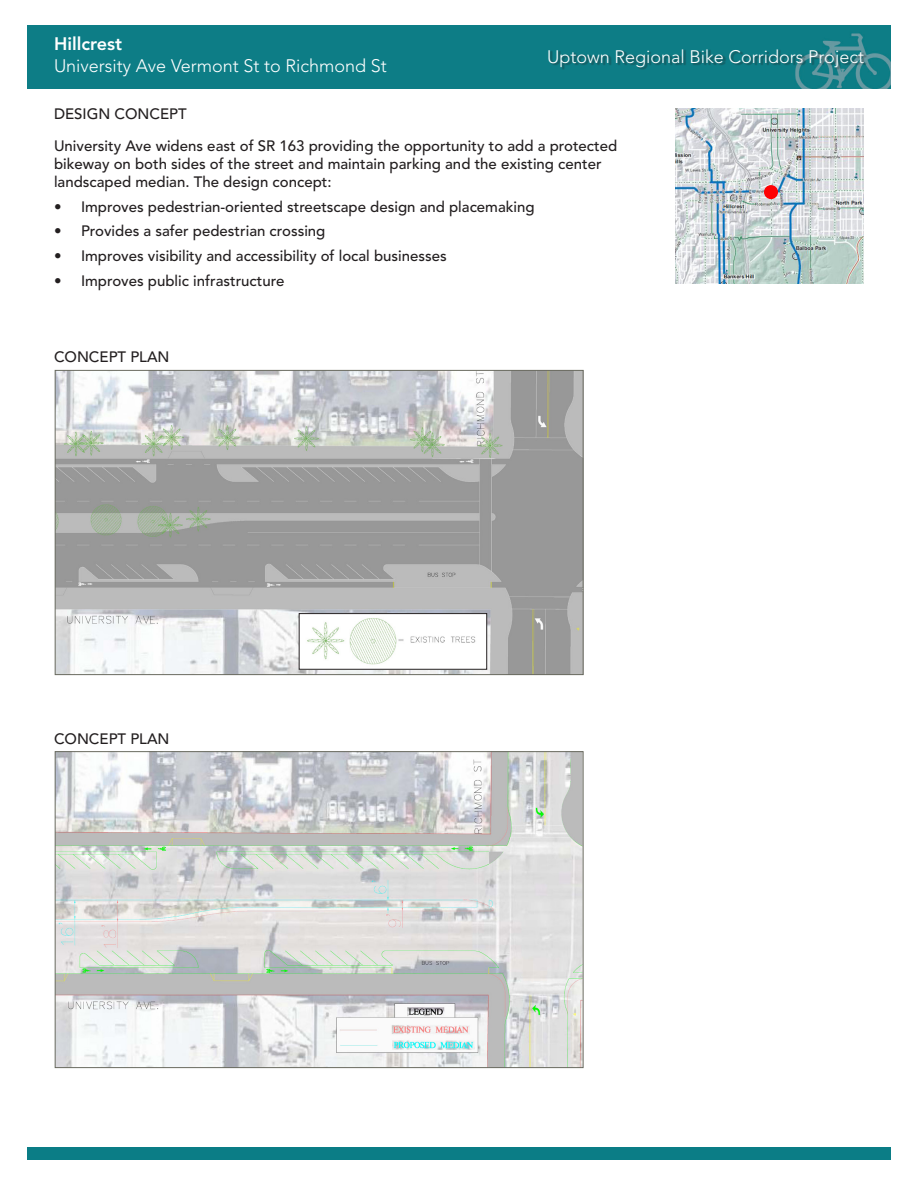
<style>
.page{position:relative;width:918px;height:1188px;background:#fff}
.page>*{position:absolute;margin:0;border:0;box-sizing:border-box;transform-origin:0 0}
.t1{font:300 18px "Avenir LT Std";color:#fff}
.t2{font:800 18px "Avenir LT Std";color:#fff}
.t3{font:500 15px/31.5px "Avenir LT Std";color:#231f20}
</style>
<div class="page">
<div style="left:27px;top:26px;width:864px;height:62px;background:#0d7d86"></div>
<div style="left:27px;top:1147px;width:864px;height:13px;background:#0b7d86"></div>
<div style="left:549px;top:50px;width:318px;height:20px;background:#231f20;opacity:.29"></div>
<img style="left:675px;top:108px;width:189px;height:176px">
<img style="left:57px;top:372px;width:524px;height:301px">
<div style="left:55px;top:370px;width:528px;height:305px;border:1px solid #6a6b60"></div>
<img style="left:301px;top:615px;width:184px;height:52px">
<div style="left:299px;top:613px;width:188px;height:56px;border:1px solid #231f20"></div>
<img style="left:57px;top:754px;width:524px;height:312px">
<div style="left:55px;top:752px;width:528px;height:316px;border:1px solid #6a6b60"></div>
<div style="left:764px;top:185px;width:14px;height:14px;background:#fe0103;border-radius:50%"></div>
<p class="t2" style="left:54px;top:33px;width:70px">Hillcrest</p>
<p class="t1" style="left:54px;top:55px;width:334px">University Ave Vermont St to Richmond St</p>
<p class="t3" style="left:54px;top:99px;width:565px">DESIGN CONCEPT<br>University Ave widens east of SR 163 providing the opportunity to add a protected</p>
<p class="t3" style="left:54px;top:155px;width:549px;line-height:18px">bikeway on both sides of the street and maintain parking and the existing center landscaped median. The design concept:</p>
<p class="t3" style="left:54px;top:191px;width:482px">• Improves pedestrian-oriented streetscape design and placemaking</p>
<p class="t3" style="left:54px;top:216px;width:273px">• Provides a safer pedestrian crossing</p>
<p class="t3" style="left:54px;top:241px;width:394px">• Improves visibility and accessibility of local businesses</p>
<p class="t3" style="left:54px;top:265px;width:232px">• Improves public infrastructure</p>
<p class="t1" style="left:547px;top:46px;width:318px">Uptown Regional Bike Corridors Project</p>
<p class="t3" style="left:54px;top:342px;width:117px">CONCEPT PLAN</p>
<p class="t3" style="left:54px;top:723px;width:117px">CONCEPT PLAN</p>
</div>
